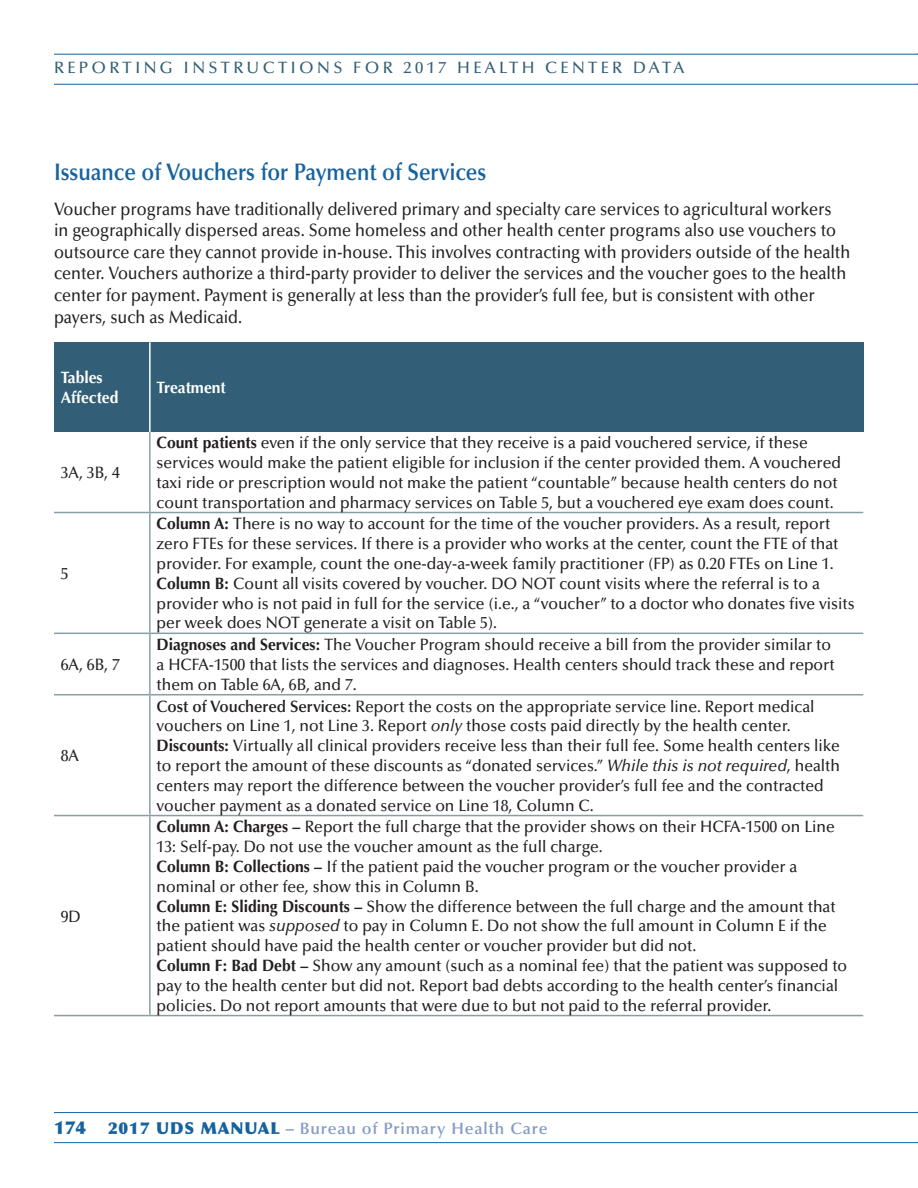
<style>
.page{position:relative;width:918px;height:1188px;background:#fff}
.page>*{position:absolute;margin:0;border:0;box-sizing:border-box;transform-origin:0 0}
.t1{font:600 24px "Xpdcrx Optima LT Std";color:#15629f;scale:.9 1}
.t2{font:500 18px/21.6px "Fkrnyv Optima LT Std";color:#231f20;scale:.9 1}
.t3{font:500 16.5px/19.8px "Fkrnyv Optima LT Std";color:#231f20;scale:.95 1}
.t4{font:500 16.5px "Ksdxnm Optima LT Std";letter-spacing:.2em;color:#325f77}
.t5{font:600 16.5px "Xpdcrx Optima LT Std";letter-spacing:.05em;color:#859dc5}
.t6{font:700 16.5px/19.8px "Wwtgtl Optima LT Std";color:#fff;scale:.95 1}
.s1{font-family:"Wwtgtl Optima LT Std";font-weight:700}
.s2{font-family:"Xpdcrx Optima LT Std";font-weight:600}
.s3{font-family:"Stlrsb Optima LT Std";font-style:italic}
.s4{font-family:"Qwgfxp Optima LT Std";font-weight:900;font-size:18px;color:#15629f}
.s5{font-family:"Qwgfxp Optima LT Std";font-weight:900;color:#15629f}
</style>
<div class="page">
<hr style="left:54px;top:54px;width:864px;height:1px;background:#15629f">
<hr style="left:54px;top:1112px;width:864px;height:1px;background:#15629f">
<hr style="left:54px;top:84px;width:864px;height:1px;background:#15629f">
<hr style="left:54px;top:1142px;width:864px;height:1px;background:#15629f">
<div style="left:54px;top:342px;width:96px;height:90px;background:#325f77"></div>
<div style="left:150px;top:342px;width:713px;height:90px;background:#325f77"></div>
<hr style="left:149px;top:342px;width:2px;height:90px;background:#fff">
<hr style="left:149px;top:432px;width:2px;height:80px;background:#889ea5">
<hr style="left:54px;top:512px;width:96px;height:1px;background:#889ea5">
<hr style="left:150px;top:512px;width:713px;height:1px;background:#889ea5">
<hr style="left:149px;top:513px;width:2px;height:120px;background:#889ea5">
<hr style="left:54px;top:633px;width:96px;height:1px;background:#889ea5">
<hr style="left:150px;top:633px;width:713px;height:1px;background:#889ea5">
<hr style="left:149px;top:634px;width:2px;height:60px;background:#889ea5">
<hr style="left:54px;top:694px;width:96px;height:1px;background:#889ea5">
<hr style="left:150px;top:694px;width:713px;height:1px;background:#889ea5">
<hr style="left:149px;top:695px;width:2px;height:120px;background:#889ea5">
<hr style="left:54px;top:815px;width:96px;height:1px;background:#889ea5">
<hr style="left:54px;top:1015px;width:96px;height:1px;background:#889ea5">
<hr style="left:150px;top:815px;width:713px;height:1px;background:#889ea5">
<hr style="left:149px;top:816px;width:2px;height:199px;background:#889ea5">
<hr style="left:150px;top:1015px;width:713px;height:1px;background:#889ea5">
<p class="t4" style="left:54px;top:59px;width:632px">REPORTING INSTRUCTIONS FOR 2017 HEALTH CENTER DATA</p>
<h3 class="t1" style="left:54px;top:158px;width:482px">Issuance of Vouchers for Payment of Services</h3>
<p class="t2" style="left:54px;top:198px;width:886px">Voucher programs have traditionally delivered primary and specialty care services to agricultural workers in geographically dispersed areas. Some homeless and other health center programs also use vouchers to outsource care they cannot provide in-house. This involves contracting with providers outside of the health center. Vouchers authorize a third-party provider to deliver the services and the voucher goes to the health center for payment. Payment is generally at less than the provider’s full fee, but is consistent with other payers, such as Medicaid.</p>
<p class="t6" style="left:61px;top:368px;width:62px">Tables<br>Affected</p>
<p class="t6" style="left:157px;top:378px;width:74px">Treatment</p>
<p class="t3" style="left:61px;top:463px;width:64px">3A, 3B, 4</p>
<p class="t3" style="left:61px;top:564px;width:10px">5</p>
<p class="t3" style="left:61px;top:655px;width:64px">6A, 6B, 7</p>
<p class="t3" style="left:61px;top:746px;width:21px">8A</p>
<p class="t3" style="left:61px;top:907px;width:23px">9D</p>
<p class="t3" style="left:157px;top:433px;width:722px"><span class="s1">Count patients</span> even if the only service that they receive is a paid vouchered service, if these services would make the patient eligible for inclusion if the center provided them. A vouchered taxi ride or prescription would not make the patient “countable” because health centers do not count transportation and pharmacy services on Table 5, but a vouchered eye exam does count.</p>
<p class="t3" style="left:157px;top:514px;width:719px"><span class="s1">Column A:</span> There is no way to account for the time of the voucher providers. As a result, report zero FTEs for these services. If there is a provider who works at the center, count the FTE of that provider. For example, count the one-day-a-week family practitioner (FP) as 0.20 FTEs on Line 1.</p>
<p class="t3" style="left:157px;top:574px;width:736px"><span class="s1">Column B:</span> Count all visits covered by voucher. DO NOT count visits where the referral is to a provider who is not paid in full for the service (i.e., a “voucher” to a doctor who donates five visits per week does NOT generate a visit on Table 5).</p>
<p class="t3" style="left:157px;top:635px;width:715px"><span class="s1">Diagnoses and Services:</span> The Voucher Program should receive a bill from the provider similar to a HCFA-1500 that lists the services and diagnoses. Health centers should track these and report them on Table 6A, 6B, and 7.</p>
<p class="t3" style="left:157px;top:697px;width:694px"><span class="s2">Cost of Vouchered Services:</span> Report the costs on the appropriate service line. Report medical vouchers on Line 1, not Line 3. Report <span class="s3">only</span> those costs paid directly by the health center.</p>
<p class="t3" style="left:157px;top:736px;width:721px"><span class="s1">Discounts:</span> Virtually all clinical providers receive less than their full fee. Some health centers like to report the amount of these discounts as “donated services.” <span class="s3">While this is not required</span>, health centers may report the difference between the voucher provider’s full fee and the contracted voucher payment as a donated service on Line 18, Column C.</p>
<p class="t3" style="left:157px;top:817px;width:715px"><span class="s1">Column A: Charges –</span> Report the full charge that the provider shows on their HCFA-1500 on Line<br>13: Self-pay. Do not use the voucher amount as the full charge.</p>
<p class="t3" style="left:157px;top:857px;width:676px"><span class="s1">Column B: Collections –</span> If the patient paid the voucher program or the voucher provider a nominal or other fee, show this in Column B.</p>
<p class="t3" style="left:157px;top:897px;width:716px"><span class="s1">Column E: Sliding Discounts –</span> Show the difference between the full charge and the amount that the patient was <span class="s3">supposed</span> to pay in Column E. Do not show the full amount in Column E if the patient should have paid the health center or voucher provider but did not.</p>
<p class="t3" style="left:157px;top:956px;width:728px"><span class="s1">Column F: Bad Debt –</span> Show any amount (such as a nominal fee) that the patient was supposed to pay to the health center but did not. Report bad debts according to the health center’s financial policies. Do not report amounts that were due to but not paid to the referral provider.</p>
<p class="t5" style="left:54px;top:1119px;width:495px"><span class="s4">174</span> <span class="s5">2017 UDS MANUAL</span> – Bureau of Primary Health Care</p>
</div>
